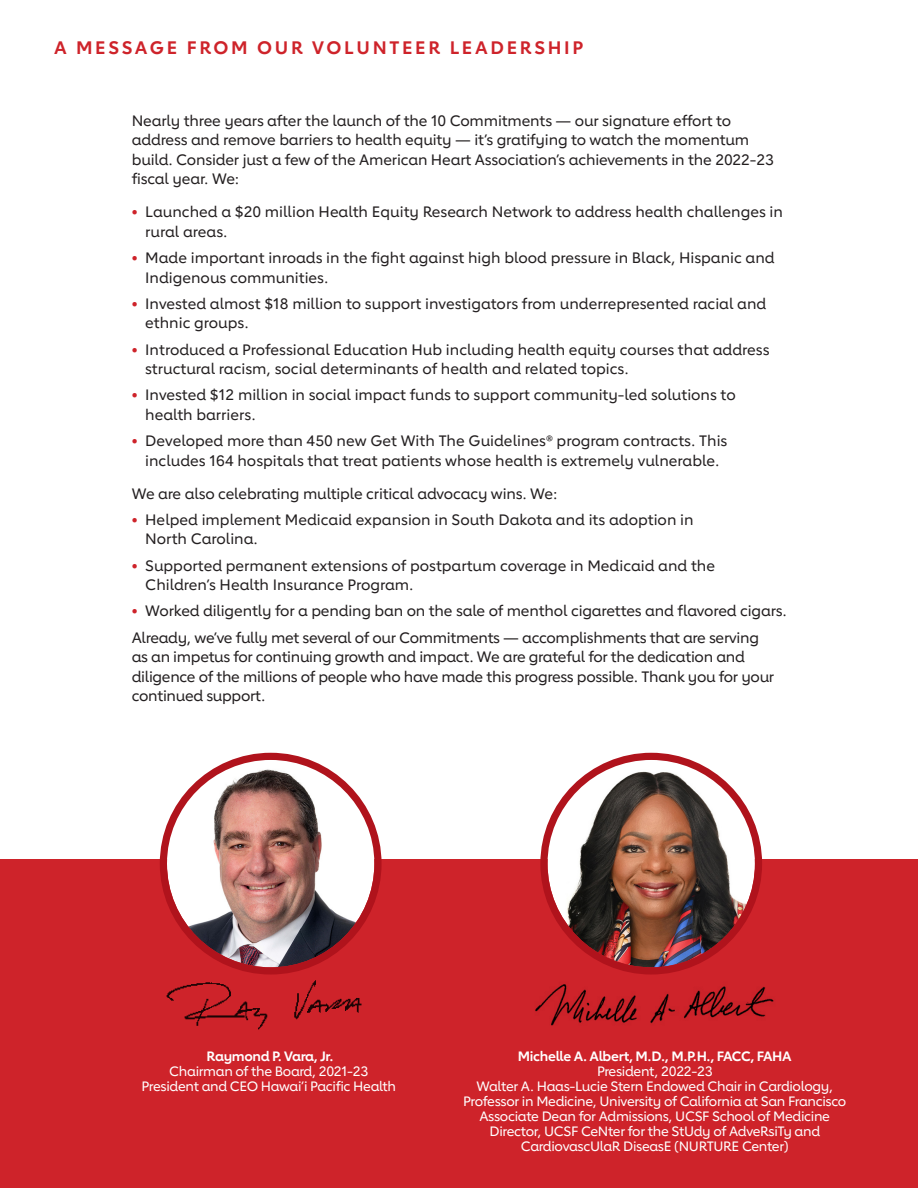
<style>
.page{position:relative;width:918px;height:1188px;background:#fff}
.page>*{position:absolute;margin:0;border:0;box-sizing:border-box;transform-origin:0 0}
.H2_-_Section_Titles_-_Red{font:700 18px "Lub Dub";letter-spacing:.15em;color:#ce232a}
.Letter_Text_Bullet{font:500 15px/19.5px "Lub Dub";color:#231f20}
.Letter_text{font:500 15px/19.5px "Lub Dub";letter-spacing:-.02em;color:#231f20}
.t1{font:500 13.5px/15px "Lub Dub";letter-spacing:-.025em;color:#fff;text-align:center}
.s1{font-weight:800;color:#ce232a}
.s2{font-weight:700}
</style>
<div class="page">
<div style="left:0;top:860px;width:918px;height:328px;background:#ce232a"></div>
<img style="left:167px;top:760px;width:207px;height:207px;border-radius:104px">
<div style="left:160px;top:753px;width:222px;height:222px;border:7px solid #b0131c;border-radius:50%"></div>
<img style="left:548px;top:760px;width:207px;height:207px;border-radius:104px">
<div style="left:540px;top:753px;width:222px;height:222px;border:7px solid #b0131c;border-radius:50%"></div>
<img style="left:535px;top:973px;width:239px;height:53px">
<img style="left:166px;top:971px;width:196px;height:59px">
<h2 class="H2_-_Section_Titles_-_Red" style="left:54px;top:37px;width:531px">A MESSAGE FROM OUR VOLUNTEER LEADERSHIP</h2>
<p class="Letter_text" style="left:132px;top:111px;width:644px">Nearly three years after the launch of the 10 Commitments — our signature effort to address and remove barriers to health equity — it’s gratifying to watch the momentum build. Consider just a few of the American Heart Association’s achievements in the 2022-23 fiscal year. We:</p>
<p class="Letter_Text_Bullet" style="left:145px;top:202px;width:639px;text-indent:-14px"><span class="s1">•</span> Launched a $20 million Health Equity Research Network to address health challenges in rural areas.</p>
<p class="Letter_Text_Bullet" style="left:145px;top:248px;width:631px;text-indent:-14px"><span class="s1">•</span> Made important inroads in the fight against high blood pressure in Black, Hispanic and<br>Indigenous communities.</p>
<p class="Letter_Text_Bullet" style="left:145px;top:294px;width:623px;text-indent:-14px"><span class="s1">•</span> Invested almost $18 million to support investigators from underrepresented racial and ethnic groups.</p>
<p class="Letter_Text_Bullet" style="left:145px;top:340px;width:626px;text-indent:-14px"><span class="s1">•</span> Introduced a Professional Education Hub including health equity courses that address structural racism, social determinants of health and related topics.</p>
<p class="Letter_Text_Bullet" style="left:145px;top:385px;width:592px;text-indent:-14px"><span class="s1">•</span> Invested $12 million in social impact funds to support community-led solutions to health barriers.</p>
<p class="Letter_Text_Bullet" style="left:132px;top:431px;width:597px;text-align:center"><span class="s1">•</span> Developed more than 450 new Get With The Guidelines® program contracts. This includes 164 hospitals that treat patients whose health is extremely vulnerable.</p>
<p class="Letter_text" style="left:132px;top:484px;width:427px">We are also celebrating multiple critical advocacy wins. We:</p>
<p class="Letter_Text_Bullet" style="left:145px;top:510px;width:550px;text-indent:-14px"><span class="s1">•</span> Helped implement Medicaid expansion in South Dakota and its adoption in<br>North Carolina.</p>
<p class="Letter_Text_Bullet" style="left:145px;top:556px;width:571px;text-indent:-14px"><span class="s1">•</span> Supported permanent extensions of postpartum coverage in Medicaid and the<br>Children’s Health Insurance Program.</p>
<p class="Letter_Text_Bullet" style="left:132px;top:601px;width:657px"><span class="s1">•</span> Worked diligently for a pending ban on the sale of menthol cigarettes and flavored cigars.</p>
<p class="Letter_text" style="left:132px;top:628px;width:644px">Already, we’ve fully met several of our Commitments — accomplishments that are serving as an impetus for continuing growth and impact. We are grateful for the dedication and diligence of the millions of people who have made this progress possible. Thank you for your continued support.</p>
<p class="t1" style="left:141px;top:1049px;width:256px"><span class="s2">Raymond P. Vara, Jr.<br></span>Chairman of the Board, 2021-23<br>President and CEO Hawai’i Pacific Health</p>
<p class="t1" style="left:463px;top:1049px;width:385px"><span class="s2">Michelle A. Albert, M.D., M.P.H., FACC, FAHA<br></span>President, 2022-23<br>Walter A. Haas-Lucie Stern Endowed Chair in Cardiology, Professor in Medicine, University of California at San Francisco Associate Dean for Admissions, UCSF School of Medicine Director, UCSF CeNter for the StUdy of AdveRsiTy and CardiovascUlaR DiseasE (NURTURE Center)</p>
</div>
